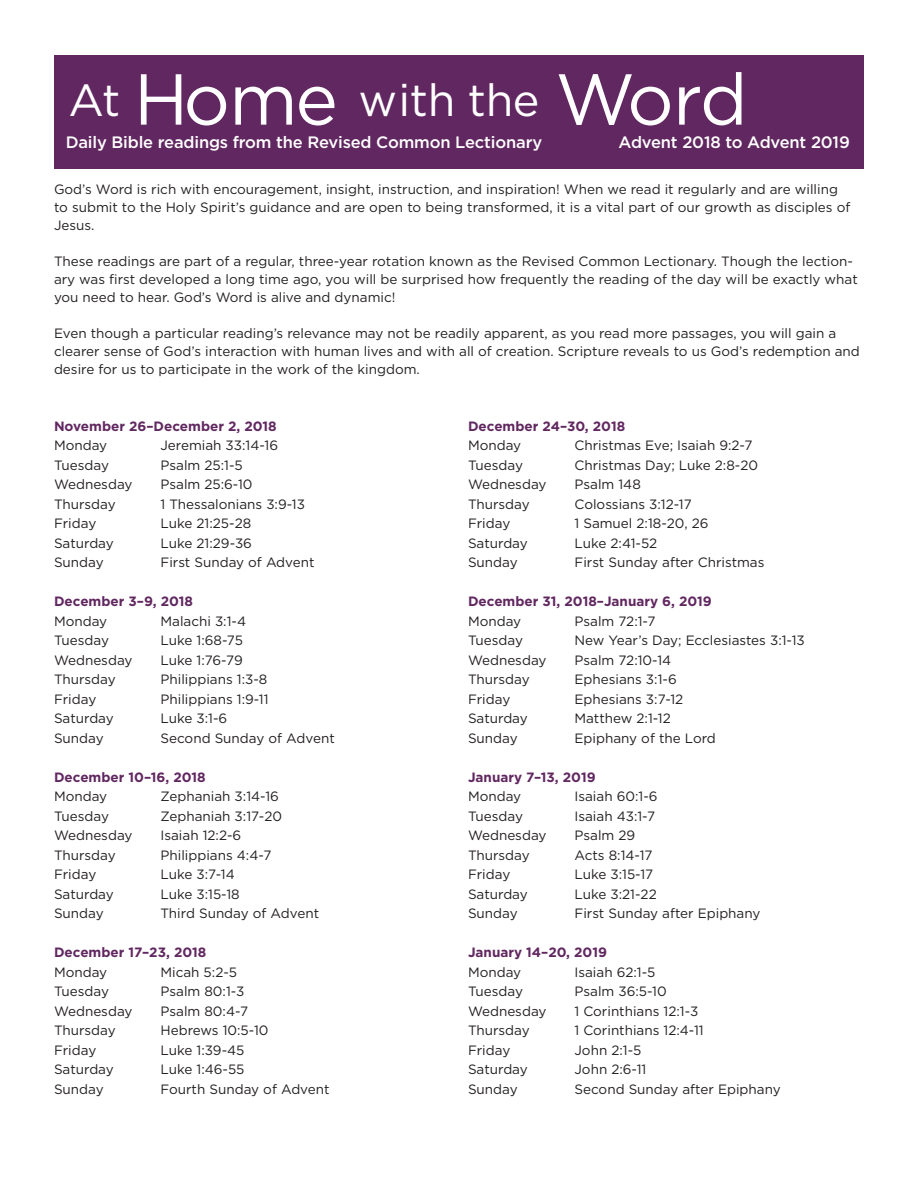
<style>
.page{position:relative;width:918px;height:1188px;background:#fff}
.page>*{position:absolute;margin:0;border:0;box-sizing:border-box;transform-origin:0 0}
.t1{font:45px "Gotham";letter-spacing:-.01em;color:#fff}
.t2{font:500 16.5px "Gotham";letter-spacing:-.01em;color:#fff}
.t3{font:13.5px/18px "Gotham";color:#231f20}
.t4{font:700 13.5px "Gotham";color:#612760}
.s1{font-size:72px}
</style>
<div class="page">
<div style="left:54px;top:56px;width:810px;height:113px;background:#612760"></div>
<p class="t1" style="left:68px;top:71px;width:681px">At <span class="s1">Home</span> with the <span class="s1">Word</span></p>
<p class="t2" style="left:66px;top:132px;width:478px">Daily Bible readings from the Revised Common Lectionary</p>
<p class="t2" style="left:619px;top:132px;width:233px">Advent 2018 to Advent 2019</p>
<p class="t3" style="left:54px;top:180px;width:798px">God’s Word is rich with encouragement, insight, instruction, and inspiration! When we read it regularly and are willing to submit to the Holy Spirit’s guidance and are open to being transformed, it is a vital part of our growth as disciples of<br>Jesus.</p>
<p class="t3" style="left:54px;top:252px;width:805px">These readings are part of a regular, three-year rotation known as the Revised Common Lectionary. Though the lection&shy;ary was first developed a long time ago, you will be surprised how frequently the reading of the day will be exactly what you need to hear. God’s Word is alive and dynamic!</p>
<p class="t3" style="left:54px;top:324px;width:807px">Even though a particular reading’s relevance may not be readily apparent, as you read more passages, you will gain a clearer sense of God’s interaction with human lives and with all of creation. Scripture reveals to us God’s redemption and desire for us to participate in the work of the kingdom.</p>
<p class="t4" style="left:54px;top:417px;width:224px">November 26–December 2, 2018</p>
<p class="t3" style="left:54px;top:436px;width:55px">Monday</p>
<p class="t3" style="left:161px;top:436px;width:119px">Jeremiah 33:14-16</p>
<p class="t3" style="left:54px;top:456px;width:57px">Tuesday</p>
<p class="t3" style="left:161px;top:456px;width:84px">Psalm 25:1-5</p>
<p class="t3" style="left:54px;top:475px;width:80px">Wednesday</p>
<p class="t3" style="left:161px;top:475px;width:94px">Psalm 25:6-10</p>
<p class="t3" style="left:54px;top:495px;width:63px">Thursday</p>
<p class="t3" style="left:161px;top:495px;width:146px">1 Thessalonians 3:9-13</p>
<p class="t3" style="left:54px;top:514px;width:44px">Friday</p>
<p class="t3" style="left:161px;top:514px;width:92px">Luke 21:25-28</p>
<p class="t3" style="left:54px;top:534px;width:61px">Saturday</p>
<p class="t3" style="left:161px;top:534px;width:93px">Luke 21:29-36</p>
<p class="t3" style="left:54px;top:553px;width:51px">Sunday</p>
<p class="t3" style="left:161px;top:553px;width:156px">First Sunday of Advent</p>
<p class="t4" style="left:54px;top:593px;width:141px">December 3–9, 2018</p>
<p class="t3" style="left:54px;top:612px;width:55px">Monday</p>
<p class="t3" style="left:161px;top:612px;width:87px">Malachi 3:1-4</p>
<p class="t3" style="left:54px;top:631px;width:57px">Tuesday</p>
<p class="t3" style="left:161px;top:631px;width:84px">Luke 1:68-75</p>
<p class="t3" style="left:54px;top:651px;width:80px">Wednesday</p>
<p class="t3" style="left:161px;top:651px;width:84px">Luke 1:76-79</p>
<p class="t3" style="left:54px;top:670px;width:63px">Thursday</p>
<p class="t3" style="left:161px;top:670px;width:108px">Philippians 1:3-8</p>
<p class="t3" style="left:54px;top:690px;width:44px">Friday</p>
<p class="t3" style="left:161px;top:690px;width:110px">Philippians 1:9-11</p>
<p class="t3" style="left:54px;top:709px;width:61px">Saturday</p>
<p class="t3" style="left:161px;top:709px;width:68px">Luke 3:1-6</p>
<p class="t3" style="left:54px;top:729px;width:51px">Sunday</p>
<p class="t3" style="left:161px;top:729px;width:176px">Second Sunday of Advent</p>
<p class="t4" style="left:54px;top:768px;width:153px">December 10–16, 2018</p>
<p class="t3" style="left:54px;top:787px;width:55px">Monday</p>
<p class="t3" style="left:161px;top:787px;width:120px">Zephaniah 3:14-16</p>
<p class="t3" style="left:54px;top:807px;width:57px">Tuesday</p>
<p class="t3" style="left:161px;top:807px;width:123px">Zephaniah 3:17-20</p>
<p class="t3" style="left:54px;top:826px;width:80px">Wednesday</p>
<p class="t3" style="left:161px;top:826px;width:82px">Isaiah 12:2-6</p>
<p class="t3" style="left:54px;top:846px;width:63px">Thursday</p>
<p class="t3" style="left:161px;top:846px;width:112px">Philippians 4:4-7</p>
<p class="t3" style="left:54px;top:865px;width:44px">Friday</p>
<p class="t3" style="left:161px;top:865px;width:76px">Luke 3:7-14</p>
<p class="t3" style="left:54px;top:885px;width:61px">Saturday</p>
<p class="t3" style="left:161px;top:885px;width:81px">Luke 3:15-18</p>
<p class="t3" style="left:54px;top:904px;width:51px">Sunday</p>
<p class="t3" style="left:161px;top:904px;width:160px">Third Sunday of Advent</p>
<p class="t4" style="left:54px;top:944px;width:154px">December 17–23, 2018</p>
<p class="t3" style="left:54px;top:963px;width:55px">Monday</p>
<p class="t3" style="left:161px;top:963px;width:78px">Micah 5:2-5</p>
<p class="t3" style="left:54px;top:982px;width:57px">Tuesday</p>
<p class="t3" style="left:161px;top:982px;width:86px">Psalm 80:1-3</p>
<p class="t3" style="left:54px;top:1002px;width:80px">Wednesday</p>
<p class="t3" style="left:161px;top:1002px;width:89px">Psalm 80:4-7</p>
<p class="t3" style="left:54px;top:1021px;width:63px">Thursday</p>
<p class="t3" style="left:161px;top:1021px;width:109px">Hebrews 10:5-10</p>
<p class="t3" style="left:54px;top:1041px;width:44px">Friday</p>
<p class="t3" style="left:161px;top:1041px;width:86px">Luke 1:39-45</p>
<p class="t3" style="left:54px;top:1060px;width:61px">Saturday</p>
<p class="t3" style="left:161px;top:1060px;width:86px">Luke 1:46-55</p>
<p class="t3" style="left:54px;top:1080px;width:51px">Sunday</p>
<p class="t3" style="left:161px;top:1080px;width:171px">Fourth Sunday of Advent</p>
<p class="t4" style="left:468px;top:417px;width:159px">December 24–30, 2018</p>
<p class="t3" style="left:468px;top:436px;width:55px">Monday</p>
<p class="t3" style="left:575px;top:436px;width:180px">Christmas Eve; Isaiah 9:2-7</p>
<p class="t3" style="left:468px;top:456px;width:57px">Tuesday</p>
<p class="t3" style="left:575px;top:456px;width:185px">Christmas Day; Luke 2:8-20</p>
<p class="t3" style="left:468px;top:475px;width:80px">Wednesday</p>
<p class="t3" style="left:575px;top:475px;width:68px">Psalm 148</p>
<p class="t3" style="left:468px;top:495px;width:63px">Thursday</p>
<p class="t3" style="left:575px;top:495px;width:119px">Colossians 3:12-17</p>
<p class="t3" style="left:468px;top:514px;width:44px">Friday</p>
<p class="t3" style="left:575px;top:514px;width:136px">1 Samuel 2:18-20, 26</p>
<p class="t3" style="left:468px;top:534px;width:61px">Saturday</p>
<p class="t3" style="left:575px;top:534px;width:84px">Luke 2:41-52</p>
<p class="t3" style="left:468px;top:553px;width:51px">Sunday</p>
<p class="t3" style="left:575px;top:553px;width:192px">First Sunday after Christmas</p>
<p class="t4" style="left:468px;top:593px;width:245px">December 31, 2018–January 6, 2019</p>
<p class="t3" style="left:468px;top:612px;width:55px">Monday</p>
<p class="t3" style="left:575px;top:612px;width:83px">Psalm 72:1-7</p>
<p class="t3" style="left:468px;top:631px;width:57px">Tuesday</p>
<p class="t3" style="left:575px;top:631px;width:232px">New Year’s Day; Ecclesiastes 3:1-13</p>
<p class="t3" style="left:468px;top:651px;width:80px">Wednesday</p>
<p class="t3" style="left:575px;top:651px;width:98px">Psalm 72:10-14</p>
<p class="t3" style="left:468px;top:670px;width:63px">Thursday</p>
<p class="t3" style="left:575px;top:670px;width:104px">Ephesians 3:1-6</p>
<p class="t3" style="left:468px;top:690px;width:44px">Friday</p>
<p class="t3" style="left:575px;top:690px;width:110px">Ephesians 3:7-12</p>
<p class="t3" style="left:468px;top:709px;width:61px">Saturday</p>
<p class="t3" style="left:575px;top:709px;width:98px">Matthew 2:1-12</p>
<p class="t3" style="left:468px;top:729px;width:51px">Sunday</p>
<p class="t3" style="left:575px;top:729px;width:143px">Epiphany of the Lord</p>
<p class="t4" style="left:468px;top:768px;width:129px">January 7–13, 2019</p>
<p class="t3" style="left:468px;top:787px;width:55px">Monday</p>
<p class="t3" style="left:575px;top:787px;width:85px">Isaiah 60:1-6</p>
<p class="t3" style="left:468px;top:807px;width:57px">Tuesday</p>
<p class="t3" style="left:575px;top:807px;width:82px">Isaiah 43:1-7</p>
<p class="t3" style="left:468px;top:826px;width:80px">Wednesday</p>
<p class="t3" style="left:575px;top:826px;width:62px">Psalm 29</p>
<p class="t3" style="left:468px;top:846px;width:63px">Thursday</p>
<p class="t3" style="left:575px;top:846px;width:80px">Acts 8:14-17</p>
<p class="t3" style="left:468px;top:865px;width:44px">Friday</p>
<p class="t3" style="left:575px;top:865px;width:80px">Luke 3:15-17</p>
<p class="t3" style="left:468px;top:885px;width:61px">Saturday</p>
<p class="t3" style="left:575px;top:885px;width:84px">Luke 3:21-22</p>
<p class="t3" style="left:468px;top:904px;width:51px">Sunday</p>
<p class="t3" style="left:575px;top:904px;width:188px">First Sunday after Epiphany</p>
<p class="t4" style="left:468px;top:944px;width:141px">January 14–20, 2019</p>
<p class="t3" style="left:468px;top:963px;width:55px">Monday</p>
<p class="t3" style="left:575px;top:963px;width:83px">Isaiah 62:1-5</p>
<p class="t3" style="left:468px;top:982px;width:57px">Tuesday</p>
<p class="t3" style="left:575px;top:982px;width:94px">Psalm 36:5-10</p>
<p class="t3" style="left:468px;top:1002px;width:80px">Wednesday</p>
<p class="t3" style="left:575px;top:1002px;width:125px">1 Corinthians 12:1-3</p>
<p class="t3" style="left:468px;top:1021px;width:63px">Thursday</p>
<p class="t3" style="left:575px;top:1021px;width:131px">1 Corinthians 12:4-11</p>
<p class="t3" style="left:468px;top:1041px;width:44px">Friday</p>
<p class="t3" style="left:575px;top:1041px;width:68px">John 2:1-5</p>
<p class="t3" style="left:468px;top:1060px;width:61px">Saturday</p>
<p class="t3" style="left:575px;top:1060px;width:73px">John 2:6-11</p>
<p class="t3" style="left:468px;top:1080px;width:51px">Sunday</p>
<p class="t3" style="left:575px;top:1080px;width:208px">Second Sunday after Epiphany</p>
</div>
